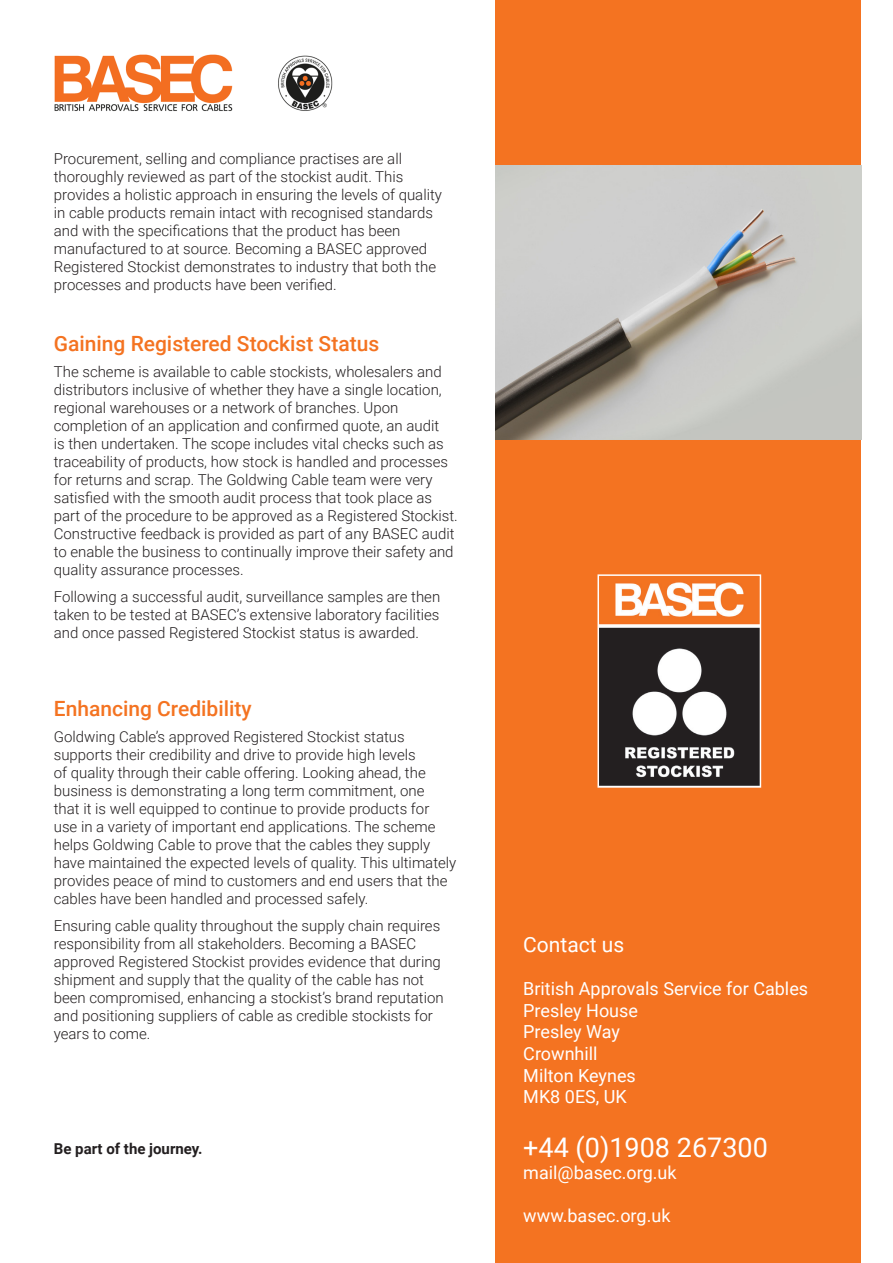
<style>
.page{position:relative;width:893px;height:1263px;background:#fff}
.page>*{position:absolute;margin:0;border:0;box-sizing:border-box;transform-origin:0 0}
.t1{font:27px "Roboto";color:#fff}
.Body_text_10_12{font:500 21px "Roboto";color:#f47321}
.t2{font:21px "Roboto";color:#fff}
.t3{font:18px "Roboto";color:#fff}
.Body_text_10_12-2{font:300 15px/18px "Roboto";color:#231f20}
.Body_text_10_12-3{font:700 15px "Roboto";color:#231f20}
</style>
<div class="page">
<img style="left:54px;top:54px;width:279px;height:57px">
<div style="left:495px;top:0;width:366px;height:1263px;background:#f47321"></div>
<img style="left:600px;top:582px;width:158px;height:203px">
<div style="left:597px;top:574px;width:164px;height:214px;border:2px solid #fff"></div>
<img style="left:495px;top:166px;width:366px;height:274px">
<p class="Body_text_10_12-2" style="left:54px;top:149px;width:390px">Procurement, selling and compliance practises are all thoroughly reviewed as part of the stockist audit. This provides a holistic approach in ensuring the levels of quality in cable products remain intact with recognised standards and with the specifications that the product has been manufactured to at source. Becoming a BASEC approved Registered Stockist demonstrates to industry that both the processes and products have been verified.</p>
<p class="Body_text_10_12" style="left:54px;top:328px;width:327px">Gaining Registered Stockist Status</p>
<p class="Body_text_10_12-2" style="left:54px;top:362px;width:405px">The scheme is available to cable stockists, wholesalers and distributors inclusive of whether they have a single location, regional warehouses or a network of branches. Upon completion of an application and confirmed quote, an audit<br>is then undertaken. The scope includes vital checks such as traceability of products, how stock is handled and processes for returns and scrap. The Goldwing Cable team were very satisfied with the smooth audit process that took place as part of the procedure to be approved as a Registered Stockist.<br>Constructive feedback is provided as part of any BASEC audit to enable the business to continually improve their safety and quality assurance processes.</p>
<p class="Body_text_10_12-2" style="left:54px;top:587px;width:388px;text-align:justify">Following a successful audit, surveillance samples are then taken to be tested at BASEC’s extensive laboratory facilities and once passed Registered Stockist status is awarded.</p>
<p class="Body_text_10_12" style="left:54px;top:694px;width:199px">Enhancing Credibility</p>
<p class="Body_text_10_12-2" style="left:54px;top:727px;width:404px">Goldwing Cable’s approved Registered Stockist status supports their credibility and drive to provide high levels<br>of quality through their cable offering. Looking ahead, the business is demonstrating a long term commitment, one<br>that it is well equipped to continue to provide products for use in a variety of important end applications. The scheme helps Goldwing Cable to prove that the cables they supply have maintained the expected levels of quality. This ultimately provides peace of mind to customers and end users that the cables have been handled and processed safely.</p>
<p class="Body_text_10_12-2" style="left:54px;top:916px;width:391px">Ensuring cable quality throughout the supply chain requires responsibility from all stakeholders. Becoming a BASEC approved Registered Stockist provides evidence that during shipment and supply that the quality of the cable has not been compromised, enhancing a stockist’s brand reputation and positioning suppliers of cable as credible stockists for years to come.</p>
<p class="Body_text_10_12-3" style="left:54px;top:1138px;width:150px">Be part of the journey.</p>
<p class="t2" style="left:523px;top:930px;width:102px">Contact us</p>
<p class="t3" style="left:523px;top:976px;width:286px">British Approvals Service for Cables</p>
<p class="t3" style="left:523px;top:998px;width:116px">Presley House</p>
<p class="t3" style="left:523px;top:1019px;width:98px">Presley Way</p>
<p class="t3" style="left:523px;top:1041px;width:76px">Crownhill</p>
<p class="t3" style="left:523px;top:1062px;width:114px">Milton Keynes</p>
<p class="t3" style="left:523px;top:1084px;width:105px">MK8 0ES, UK</p>
<p class="t1" style="left:523px;top:1128px;width:246px">+44 (0)1908 267300</p>
<p class="t3" style="left:523px;top:1160px;width:155px">mail@basec.org.uk</p>
<p class="t3" style="left:523px;top:1203px;width:149px">www.basec.org.uk</p>
</div>
